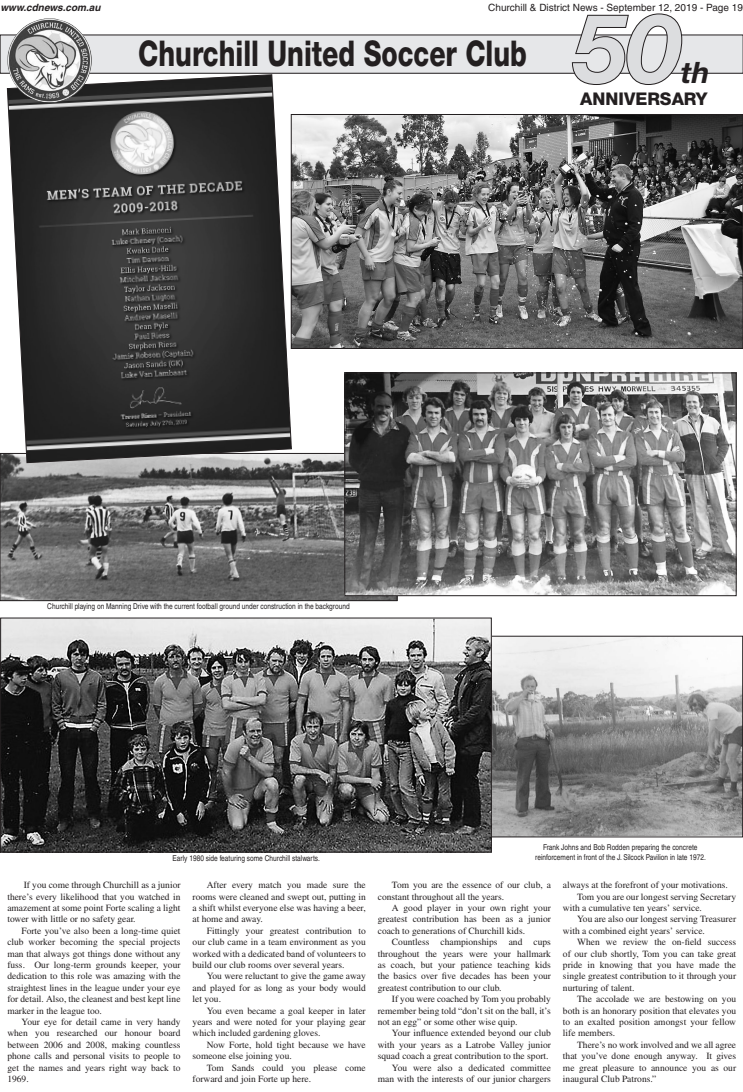
<style>
.page{position:relative;width:743px;height:1092px;background:#fff}
.page>*{position:absolute;margin:0;border:0;box-sizing:border-box;transform-origin:0 0}
.t1{font:italic 700 95.5px "Helvetica Neue LT Std";color:#dcdddf}
.t2{font:800 35.5px "Helvetica Neue LT Std";color:#231f20;scale:.75 1}
.t3{font:italic 700 29.5px "Helvetica Neue LT Std";color:#231f20}
.t4{font:800 17.5px "Helvetica Neue LT Std";color:#231f20}
.t5{font:10px "Helvetica";color:#231f20}
.t6{font:italic 700 10px "Helvetica";color:#231f20}
.t7{font:9.5px "Times";color:#231f20}
.t8{font:condensed 8px/9.6px "Helvetica";color:#231f20;text-align:center}
</style>
<div class="page">
<img style="left:2px;top:455px;width:393px;height:144px">
<div style="left:0;top:453px;width:397px;height:148px;border:1px solid #231f20"></div>
<div style="left:0;top:35px;width:743px;height:38px;background:#e6e7e9"></div>
<svg style="left:571px;top:13px;width:112px;height:72px"></svg>
<img style="left:293px;top:116px;width:448px;height:231px">
<div style="left:291px;top:114px;width:452px;height:235px;border:1px solid #231f20"></div>
<img style="left:491px;top:638px;width:250px;height:197px">
<div style="left:475px;top:636px;width:268px;height:201px;border:1px solid #231f20"></div>
<img style="left:2px;top:619px;width:487px;height:231px">
<div style="left:0;top:617px;width:491px;height:235px;border:1px solid #231f20"></div>
<svg style="left:7px;top:74px;width:285px;height:389px;background:#484848"></svg>
<img style="left:346px;top:374px;width:388px;height:220px">
<div style="left:344px;top:372px;width:392px;height:224px;border:1px solid #231f20"></div>
<img style="left:7px;top:18px;width:85px;height:84px">
<p class="t6" style="left:1px;top:1px;width:102px">www.cdnews.com.au</p>
<p class="t5" style="left:488px;top:2px;width:256px">Churchill &amp; District News ‑ September 12, 2019 - Page 19</p>
<p class="t2" style="left:138px;top:32px;width:520px">Churchill United Soccer Club</p>
<p class="t1" style="left:574px;top:-10px;width:108px">50</p>
<p class="t3" style="left:681px;top:54px;width:30px">th</p>
<p class="t4" style="left:580px;top:88px;width:129px">ANNIVERSARY</p>
<p class="t8" style="left:47px;top:601px;width:304px">Churchill playing on Manning Drive with the current football ground under construction in the background</p>
<p class="t8" style="left:172px;top:853px;width:149px">Early 1980 side featuring some Churchill stalwarts.</p>
<p class="t7" style="left:24px;top:879px;width:158px">If you come through Churchill as a junior</p>
<p class="t7" style="left:7px;top:890px;width:175px">there’s every likelihood that you watched in</p>
<p class="t7" style="left:7px;top:902px;width:175px">amazement at some point Forte scaling a light</p>
<p class="t7" style="left:7px;top:913px;width:130px">tower with little or no safety gear.</p>
<p class="t7" style="left:22px;top:925px;width:160px">Forte you’ve also been a long-time quiet</p>
<p class="t7" style="left:7px;top:936px;width:175px">club worker becoming the special projects</p>
<p class="t7" style="left:7px;top:947px;width:175px">man that always got things done without any</p>
<p class="t7" style="left:7px;top:959px;width:175px">fuss. Our long-term grounds keeper, your</p>
<p class="t7" style="left:7px;top:970px;width:175px">dedication to this role was amazing with the</p>
<p class="t7" style="left:7px;top:982px;width:175px">straightest lines in the league under your eye</p>
<p class="t7" style="left:7px;top:993px;width:175px">for detail. Also, the cleanest and best kept line</p>
<p class="t7" style="left:7px;top:1004px;width:96px">marker in the league too.</p>
<p class="t7" style="left:22px;top:1016px;width:160px">Your eye for detail came in very handy</p>
<p class="t7" style="left:7px;top:1027px;width:175px">when you researched our honour board</p>
<p class="t7" style="left:7px;top:1039px;width:175px">between 2006 and 2008, making countless</p>
<p class="t7" style="left:7px;top:1050px;width:175px">phone calls and personal visits to people to</p>
<p class="t7" style="left:7px;top:1061px;width:175px">get the names and years right way back to</p>
<p class="t7" style="left:7px;top:1073px;width:23px">1969.</p>
<p class="t7" style="left:207px;top:879px;width:160px">After every match you made sure the</p>
<p class="t7" style="left:192px;top:890px;width:175px">rooms were cleaned and swept out, putting in</p>
<p class="t7" style="left:192px;top:902px;width:175px">a shift whilst everyone else was having a beer,</p>
<p class="t7" style="left:192px;top:913px;width:72px">at home and away.</p>
<p class="t7" style="left:207px;top:925px;width:160px">Fittingly your greatest contribution to</p>
<p class="t7" style="left:192px;top:936px;width:175px">our club came in a team environment as you</p>
<p class="t7" style="left:192px;top:947px;width:175px">worked with a dedicated band of volunteers to</p>
<p class="t7" style="left:192px;top:959px;width:153px">build our club rooms over several years.</p>
<p class="t7" style="left:207px;top:970px;width:160px">You were reluctant to give the game away</p>
<p class="t7" style="left:192px;top:982px;width:175px">and played for as long as your body would</p>
<p class="t7" style="left:192px;top:993px;width:30px">let you.</p>
<p class="t7" style="left:207px;top:1004px;width:160px">You even became a goal keeper in later</p>
<p class="t7" style="left:192px;top:1016px;width:175px">years and were noted for your playing gear</p>
<p class="t7" style="left:192px;top:1027px;width:129px">which included gardening gloves.</p>
<p class="t7" style="left:207px;top:1039px;width:160px">Now Forte, hold tight because we have</p>
<p class="t7" style="left:192px;top:1050px;width:101px">someone else joining you.</p>
<p class="t7" style="left:207px;top:1061px;width:160px">Tom Sands could you please come</p>
<p class="t7" style="left:192px;top:1073px;width:120px">forward and join Forte up here.</p>
<p class="t8" style="left:535px;top:842px;width:172px">Frank Johns and Bob Rodden preparing the concrete reinforcement in front of the J. Silcock Pavilion in late 1972.</p>
<p class="t7" style="left:392px;top:879px;width:160px">Tom you are the essence of our club, a</p>
<p class="t7" style="left:378px;top:890px;width:128px">constant throughout all the years.</p>
<p class="t7" style="left:392px;top:902px;width:160px">A good player in your own right your</p>
<p class="t7" style="left:378px;top:913px;width:175px">greatest contribution has been as a junior</p>
<p class="t7" style="left:378px;top:925px;width:149px">coach to generations of Churchill kids.</p>
<p class="t7" style="left:392px;top:936px;width:160px">Countless championships and cups</p>
<p class="t7" style="left:378px;top:947px;width:175px">throughout the years were your hallmark</p>
<p class="t7" style="left:378px;top:959px;width:175px">as coach, but your patience teaching kids</p>
<p class="t7" style="left:378px;top:970px;width:175px">the basics over five decades has been your</p>
<p class="t7" style="left:378px;top:982px;width:125px">greatest contribution to our club.</p>
<p class="t7" style="left:392px;top:993px;width:160px">If you were coached by Tom you probably</p>
<p class="t7" style="left:378px;top:1004px;width:175px">remember being told “don’t sit on the ball, it’s</p>
<p class="t7" style="left:378px;top:1016px;width:141px">not an egg” or some other wise quip.</p>
<p class="t7" style="left:392px;top:1027px;width:160px">Your influence extended beyond our club</p>
<p class="t7" style="left:378px;top:1039px;width:175px">with your years as a Latrobe Valley junior</p>
<p class="t7" style="left:378px;top:1050px;width:172px">squad coach a great contribution to the sport.</p>
<p class="t7" style="left:392px;top:1061px;width:160px">You were also a dedicated committee</p>
<p class="t7" style="left:378px;top:1073px;width:175px">man with the interests of our junior chargers</p>
<p class="t7" style="left:563px;top:879px;width:166px">always at the forefront of your motivations.</p>
<p class="t7" style="left:577px;top:890px;width:160px">Tom you are our longest serving Secretary</p>
<p class="t7" style="left:563px;top:902px;width:140px">with a cumulative ten years’ service.</p>
<p class="t7" style="left:577px;top:913px;width:160px">You are also our longest serving Treasurer</p>
<p class="t7" style="left:563px;top:925px;width:143px">with a combined eight years’ service.</p>
<p class="t7" style="left:577px;top:936px;width:160px">When we review the on-field success</p>
<p class="t7" style="left:563px;top:947px;width:175px">of our club shortly, Tom you can take great</p>
<p class="t7" style="left:563px;top:959px;width:175px">pride in knowing that you have made the</p>
<p class="t7" style="left:563px;top:970px;width:175px">single greatest contribution to it through your</p>
<p class="t7" style="left:563px;top:982px;width:73px">nurturing of talent.</p>
<p class="t7" style="left:577px;top:993px;width:160px">The accolade we are bestowing on you</p>
<p class="t7" style="left:563px;top:1004px;width:175px">both is an honorary position that elevates you</p>
<p class="t7" style="left:563px;top:1016px;width:175px">to an exalted position amongst your fellow</p>
<p class="t7" style="left:563px;top:1027px;width:54px">life members.</p>
<p class="t7" style="left:577px;top:1039px;width:160px">There’s no work involved and we all agree</p>
<p class="t7" style="left:563px;top:1050px;width:175px">that you’ve done enough anyway. It gives</p>
<p class="t7" style="left:563px;top:1061px;width:175px">me great pleasure to announce you as our</p>
<p class="t7" style="left:563px;top:1073px;width:95px">inaugural Club Patrons.”</p>
</div>
